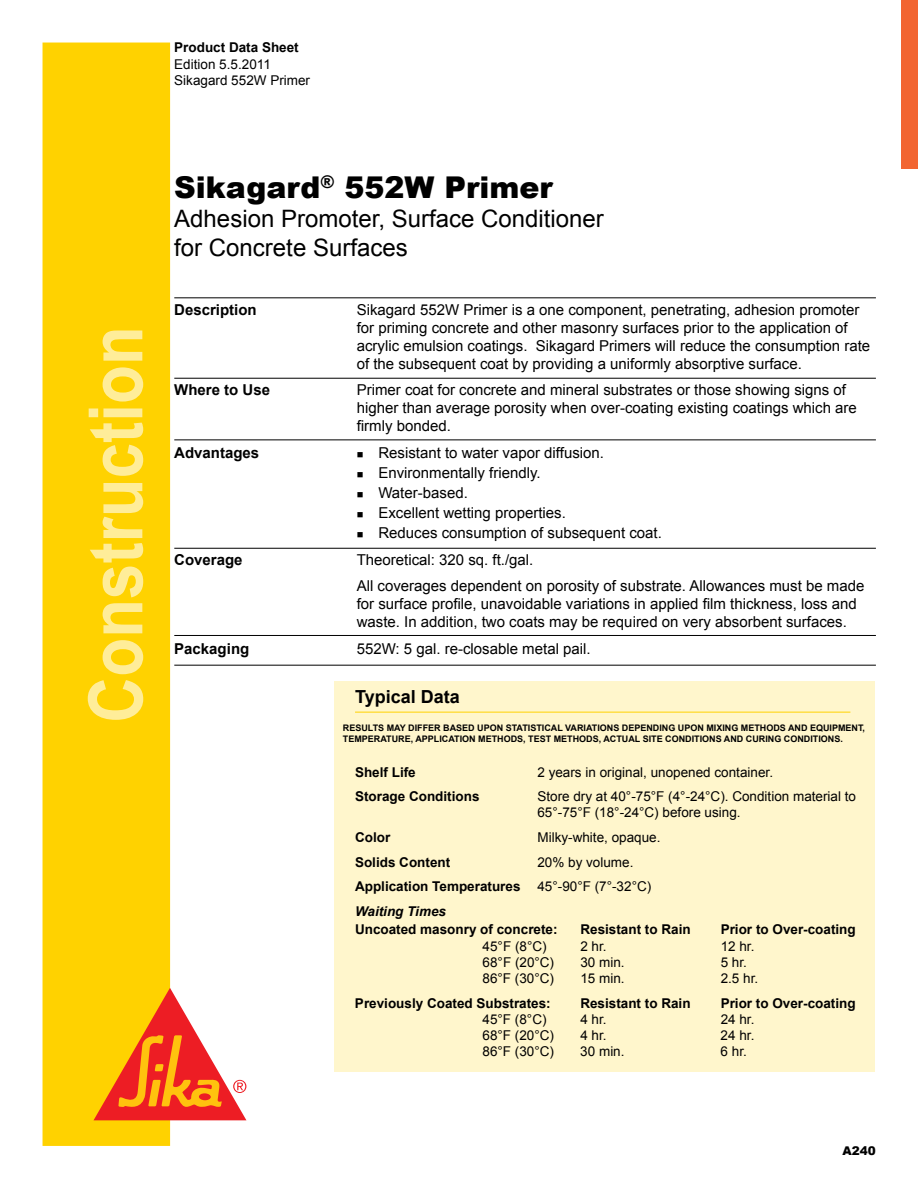
<style>
.page{position:relative;width:918px;height:1188px;background:#fff}
.page>*{position:absolute;margin:0;border:0;box-sizing:border-box;transform-origin:0 0}
.t1{font:700 75px "Arial";color:#ffed99;scale:.85 1}
.t2{font:900 30px "Arial";color:#000}
.t3{font:24px/28.8px "Arial";color:#000}
.t4{font:700 18px "Arial";color:#000}
.t5{font:15px/18px "Arial";color:#000}
.t6{font:700 15px "Arial";color:#000}
.t7{font:13.5px/16.2px "Arial";color:#000}
.t8{font:700 13.5px "Arial";color:#000}
.t9{font:italic 700 13.5px "Arial";color:#000}
.t10{font:900 12px "Arial";color:#000}
.t11{font:700 9px "Arial";color:#000}
.t12{font:700 9px "Arial";letter-spacing:.055em;color:#000}
</style>
<div class="page">
<hr style="left:174px;top:298px;width:702px;height:1px;background:#000">
<div style="left:43px;top:43px;width:127px;height:1103px;background:#ffd200"></div>
<svg style="left:94px;top:988px;width:152px;height:132px"></svg>
<div style="left:334px;top:681px;width:541px;height:390px;background:#fff6cc"></div>
<hr style="left:355px;top:712px;width:495px;height:1px;background:#ffd200">
<hr style="left:174px;top:378px;width:702px;height:1px;background:#000">
<hr style="left:174px;top:440px;width:702px;height:1px;background:#000">
<hr style="left:174px;top:548px;width:702px;height:1px;background:#000">
<hr style="left:174px;top:635px;width:702px;height:1px;background:#000">
<hr style="left:174px;top:665px;width:702px;height:1px;background:#000">
<div style="left:901px;top:0;width:17px;height:169px;background:#f26531"></div>
<p class="t8" style="left:174px;top:39px;width:126px">Product Data Sheet</p>
<p class="t7" style="left:174px;top:56px;width:137px">Edition 5.5.2011<br>Sikagard 552W Primer</p>
<h1 class="t1" style="left:67px;top:723px;width:468px;rotate:-90deg">Construction</h1>
<h2 class="t2" style="left:174px;top:165px;width:380px">Sikagard<sup>®</sup> 552W Primer</h2>
<h3 class="t3" style="left:174px;top:204px;width:431px">Adhesion Promoter, Surface Conditioner for Concrete Surfaces</h3>
<p class="t6" style="left:174px;top:300px;width:84px">Description</p>
<p class="t5" style="left:357px;top:301px;width:515px">Sikagard 552W Primer is a one component, penetrating, adhesion promoter for priming concrete and other masonry surfaces prior to the application of acrylic emulsion coatings. Sikagard Primers will reduce the consumption rate of the subsequent coat by providing a uniformly absorptive surface.</p>
<p class="t6" style="left:174px;top:380px;width:97px">Where to Use</p>
<p class="t5" style="left:357px;top:381px;width:502px">Primer coat for concrete and mineral substrates or those showing signs of higher than average porosity when over-coating existing coatings which are firmly bonded.</p>
<p class="t6" style="left:174px;top:443px;width:87px">Advantages</p>
<p class="t5" style="left:357px;top:444px;width:249px">■ Resistant to water vapor diffusion.</p>
<p class="t5" style="left:357px;top:464px;width:185px">■ Environmentally friendly.</p>
<p class="t5" style="left:357px;top:484px;width:113px">■ Water-based.</p>
<p class="t5" style="left:357px;top:504px;width:211px">■ Excellent wetting properties.</p>
<p class="t5" style="left:357px;top:524px;width:307px">■ Reduces consumption of subsequent coat.</p>
<p class="t6" style="left:174px;top:550px;width:70px">Coverage</p>
<p class="t5" style="left:357px;top:546px;width:509px;line-height:26.4px">Theoretical: 320 sq. ft./gal.<br>All coverages dependent on porosity of substrate. Allowances must be made</p>
<p class="t5" style="left:357px;top:595px;width:502px">for surface profile, unavoidable variations in applied film thickness, loss and waste. In addition, two coats may be required on very absorbent surfaces.</p>
<p class="t6" style="left:174px;top:639px;width:77px">Packaging</p>
<p class="t5" style="left:357px;top:640px;width:235px">552W: 5 gal. re-closable metal pail.</p>
<p class="t4" style="left:355px;top:684px;width:106px">Typical Data</p>
<p class="t11" style="left:343px;top:722px;width:20px">Results</p>
<p class="t11" style="left:387px;top:722px;width:98px">may differ based upo</p>
<p class="t11" style="left:497px;top:722px;width:16px">n stat</p>
<p class="t11" style="left:528px;top:722px;width:24px">istical</p>
<p class="t11" style="left:565px;top:722px;width:120px">variations depending upo</p>
<p class="t11" style="left:697px;top:722px;width:77px">n mixing methods</p>
<p class="t11" style="left:788px;top:722px;width:79px">and equipment,</p>
<p class="t11" style="left:343px;top:733px;width:39px">temperatur</p>
<p class="t11" style="left:405px;top:733px;width:18px">e, appl</p>
<p class="t11" style="left:439px;top:733px;width:10px">icat</p>
<p class="t11" style="left:460px;top:733px;width:52px">ion methods</p>
<p class="t11" style="left:523px;top:733px;width:64px">, test methods</p>
<p class="t11" style="left:599px;top:733px;width:12px">, actual</p>
<p class="t12" style="left:643px;top:733px;width:111px">site conditions and cur</p>
<p class="t11" style="left:765px;top:733px;width:79px">ing conditions.</p>
<p class="t8" style="left:355px;top:763px;width:62px">Shelf Life</p>
<p class="t7" style="left:537px;top:764px;width:237px">2 years in original, unopened container.</p>
<p class="t8" style="left:355px;top:788px;width:126px">Storage Conditions</p>
<p class="t7" style="left:537px;top:789px;width:320px">Store dry at 40°-75°F (4°-24°C). Condition material to<br>65°-75°F (18°-24°C) before using.</p>
<p class="t8" style="left:355px;top:828px;width:37px">Color</p>
<p class="t7" style="left:537px;top:829px;width:125px">Milky-white, opaque.</p>
<p class="t8" style="left:355px;top:853px;width:97px">Solids Content</p>
<p class="t7" style="left:537px;top:854px;width:98px">20% by volume.</p>
<p class="t8" style="left:355px;top:878px;width:167px">Application Temperatures</p>
<p class="t7" style="left:537px;top:879px;width:115px">45°-90°F (7°-32°C)</p>
<p class="t9" style="left:355px;top:903px;width:93px">Waiting Times</p>
<p class="t8" style="left:355px;top:921px;width:204px">Uncoated masonry of concrete:</p>
<p class="t8" style="left:580px;top:921px;width:112px">Resistant to Rain</p>
<p class="t8" style="left:721px;top:921px;width:137px">Prior to Over-coating</p>
<p class="t7" style="left:483px;top:938px;width:66px">45°F (8°C)</p>
<p class="t7" style="left:580px;top:938px;width:28px">2 hr.</p>
<p class="t7" style="left:721px;top:938px;width:35px">12 hr.</p>
<p class="t7" style="left:483px;top:954px;width:73px">68°F (20°C)</p>
<p class="t7" style="left:580px;top:954px;width:46px">30 min.</p>
<p class="t7" style="left:721px;top:954px;width:28px">5 hr.</p>
<p class="t7" style="left:483px;top:970px;width:73px">86°F (30°C)</p>
<p class="t7" style="left:580px;top:970px;width:46px">15 min.</p>
<p class="t7" style="left:721px;top:970px;width:39px">2.5 hr.</p>
<p class="t8" style="left:355px;top:994px;width:197px">Previously Coated Substrates:</p>
<p class="t8" style="left:580px;top:994px;width:112px">Resistant to Rain</p>
<p class="t8" style="left:721px;top:994px;width:137px">Prior to Over-coating</p>
<p class="t7" style="left:483px;top:1011px;width:66px">45°F (8°C)</p>
<p class="t7" style="left:580px;top:1011px;width:28px">4 hr.</p>
<p class="t7" style="left:721px;top:1011px;width:35px">24 hr.</p>
<p class="t7" style="left:483px;top:1027px;width:73px">68°F (20°C)</p>
<p class="t7" style="left:580px;top:1027px;width:28px">4 hr.</p>
<p class="t7" style="left:721px;top:1027px;width:35px">24 hr.</p>
<p class="t7" style="left:483px;top:1044px;width:73px">86°F (30°C)</p>
<p class="t7" style="left:580px;top:1044px;width:46px">30 min.</p>
<p class="t7" style="left:721px;top:1044px;width:28px">6 hr.</p>
<p class="t10" style="left:843px;top:1142px;width:35px">A240</p>
</div>
